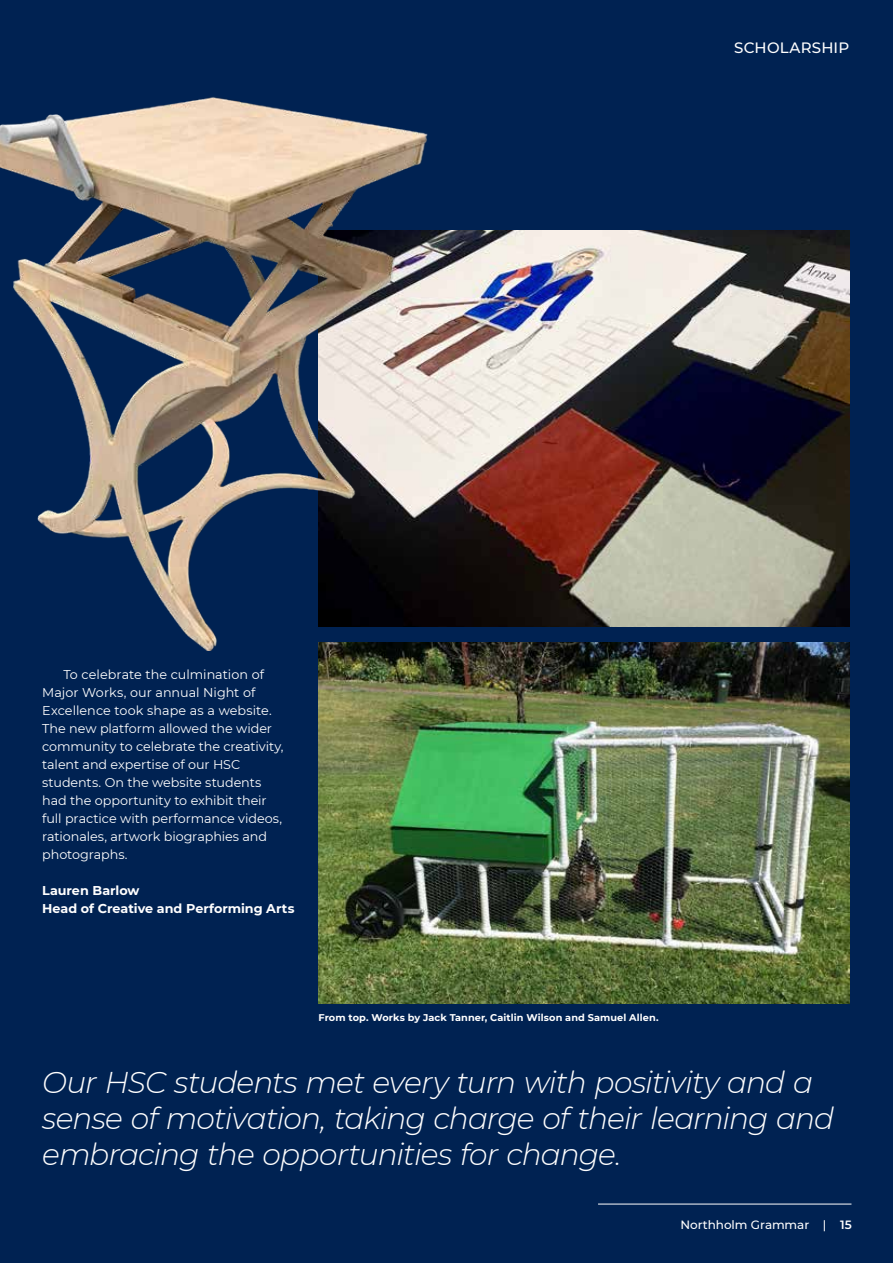
<style>
.page{position:relative;width:893px;height:1263px;background:#002252}
.page>*{position:absolute;margin:0;border:0;box-sizing:border-box;transform-origin:0 0}
.t1{font:italic 300 30px/36px "Montserrat";letter-spacing:-.03em;color:#fff}
.t2{font:500 15px "Montserrat";letter-spacing:.01em;color:#fff}
.t3{font:12.75px/18px "Montserrat";letter-spacing:-.005em;color:#fff}
.t4{font:700 12.75px/18px "Montserrat";letter-spacing:-.005em;color:#fff}
.t5{font:500 12px "Montserrat";letter-spacing:-.005em;color:#fff}
.t6{font:700 9.75px "Montserrat";letter-spacing:.005em;color:#fff}
.s1{font-weight:600}
</style>
<div class="page">
<img style="left:428px;top:230px;width:421px;height:396px">
<img style="left:0;top:97px;width:428px;height:554px">
<img style="left:319px;top:642px;width:530px;height:361px">
<hr style="left:598px;top:1204px;width:253px;height:1px;background:#fff">
<p class="t2" style="left:734px;top:37px;width:116px">SCHOLARSHIP</p>
<p class="t3" style="left:42px;top:665px;width:243px;text-indent:21px">To celebrate the culmination of Major Works, our annual Night of Excellence took shape as a website.<br>The new platform allowed the wider community to celebrate the creativity, talent and expertise of our HSC students. On the website students had the opportunity to exhibit their full practice with performance videos, rationales, artwork biographies and photographs.</p>
<p class="t4" style="left:42px;top:881px;width:254px">Lauren Barlow<br>Head of Creative and Performing Arts</p>
<p class="t6" style="left:319px;top:1010px;width:341px">From top. Works by Jack Tanner, Caitlin Wilson and Samuel Allen.</p>
<h1 class="t1" style="left:42px;top:1063px;width:793px">Our HSC students met every turn with positivity and a sense of motivation, taking charge of their learning and embracing the opportunities for change.</h1>
<p class="t5" style="left:680px;top:1216px;width:173px">Northholm Grammar | <span class="s1">15</span></p>
</div>
